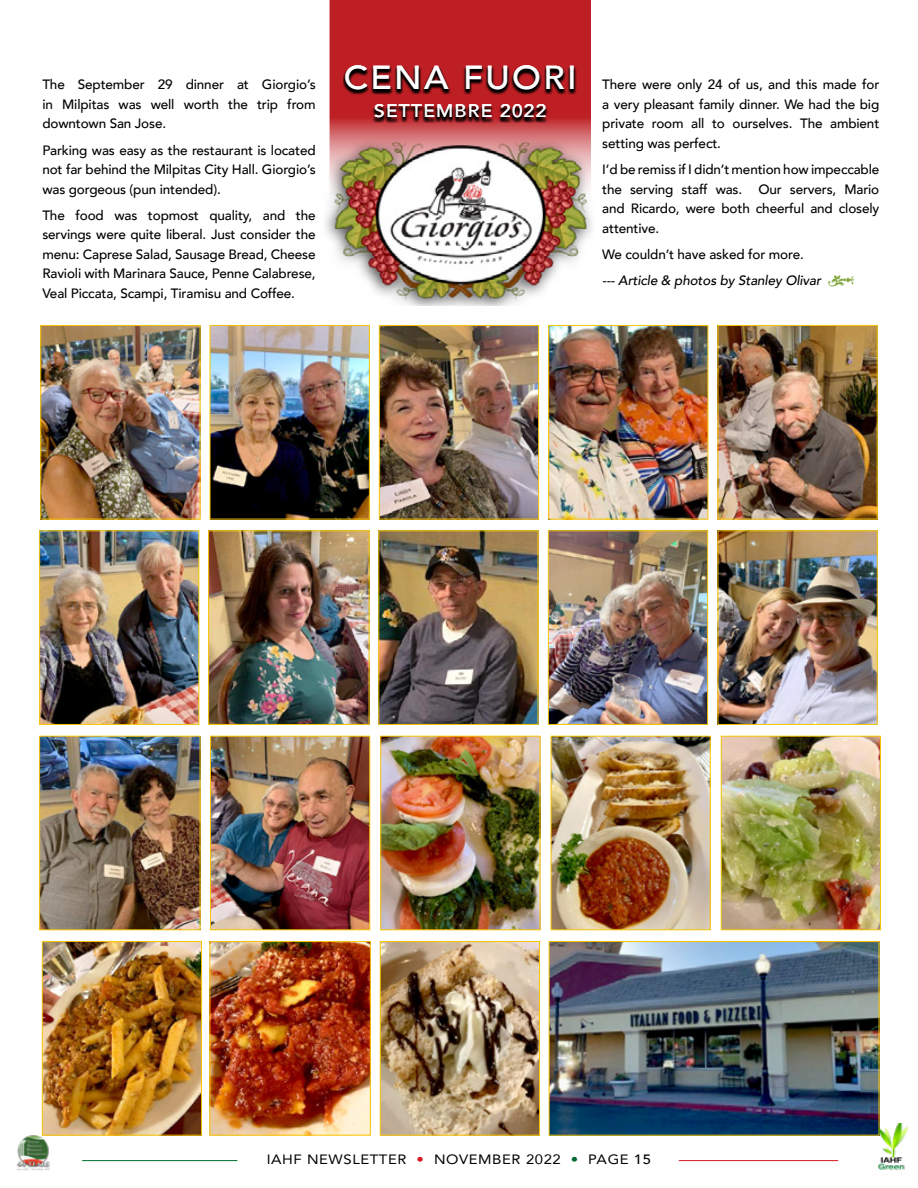
<style>
.page{position:relative;width:918px;height:1188px;background:#fff}
.page>*{position:absolute;margin:0;border:0;box-sizing:border-box;transform-origin:0 0}
.t1{font:500 33px "Avenir";letter-spacing:.07em;color:#fff;scale:1.05 1}
.t2{font:500 18px "Avenir";letter-spacing:.07em;color:#fff;scale:1.05 1}
.t3{font:500 13.5px/19.5px "Avenir";letter-spacing:-.01em;color:#000;text-align:justify}
.t4{font:13.5px "Avenir";letter-spacing:.04em;color:#000;scale:1.1 1}
.t5{font:italic 500 13.5px "Avenir";letter-spacing:-.01em;color:#000}
.s1{color:#d71920}
.s2{color:#006c32}
.s3{font-weight:500}
</style>
<div class="page">
<div style="left:330px;top:0;width:261px;height:205px;background:#bd1f24"></div>
<img style="left:325px;top:135px;width:267px;height:171px">
<img style="left:553px;top:738px;width:156px;height:190px">
<div style="left:551px;top:736px;width:160px;height:194px;border:1px solid #f9c606"></div>
<img style="left:723px;top:738px;width:156px;height:190px">
<div style="left:721px;top:736px;width:160px;height:194px;border:1px solid #f9c606"></div>
<img style="left:212px;top:738px;width:156px;height:190px">
<div style="left:210px;top:736px;width:160px;height:194px;border:1px solid #f9c606"></div>
<img style="left:44px;top:943px;width:156px;height:191px">
<div style="left:42px;top:941px;width:160px;height:195px;border:1px solid #f9c606"></div>
<img style="left:551px;top:943px;width:326px;height:191px">
<div style="left:549px;top:941px;width:330px;height:195px;border:1px solid #f9c606"></div>
<img style="left:382px;top:738px;width:156px;height:190px">
<div style="left:380px;top:736px;width:160px;height:194px;border:1px solid #f9c606"></div>
<img style="left:550px;top:327px;width:156px;height:190px">
<div style="left:548px;top:325px;width:160px;height:194px;border:1px solid #f9c606"></div>
<img style="left:381px;top:327px;width:156px;height:190px">
<div style="left:379px;top:325px;width:160px;height:194px;border:1px solid #f9c606"></div>
<img style="left:41px;top:533px;width:156px;height:190px">
<div style="left:39px;top:531px;width:160px;height:194px;border:1px solid #f9c606"></div>
<img style="left:550px;top:533px;width:156px;height:190px">
<div style="left:548px;top:531px;width:160px;height:194px;border:1px solid #f9c606"></div>
<img style="left:382px;top:943px;width:156px;height:191px">
<div style="left:380px;top:941px;width:160px;height:195px;border:1px solid #f9c606"></div>
<img style="left:720px;top:327px;width:156px;height:190px">
<div style="left:718px;top:325px;width:160px;height:194px;border:1px solid #f9c606"></div>
<img style="left:380px;top:533px;width:156px;height:190px">
<div style="left:378px;top:531px;width:160px;height:194px;border:1px solid #f9c606"></div>
<img style="left:212px;top:943px;width:157px;height:191px">
<div style="left:210px;top:941px;width:161px;height:195px;border:1px solid #f9c606"></div>
<img style="left:210px;top:533px;width:157px;height:190px">
<div style="left:208px;top:531px;width:161px;height:194px;border:1px solid #f9c606"></div>
<img style="left:41px;top:738px;width:157px;height:190px">
<div style="left:39px;top:736px;width:161px;height:194px;border:1px solid #f9c606"></div>
<img style="left:42px;top:327px;width:156px;height:190px">
<div style="left:40px;top:325px;width:160px;height:194px;border:1px solid #f9c606"></div>
<img style="left:720px;top:533px;width:156px;height:190px">
<div style="left:718px;top:531px;width:160px;height:194px;border:1px solid #f9c606"></div>
<img style="left:212px;top:327px;width:156px;height:190px">
<div style="left:210px;top:325px;width:160px;height:194px;border:1px solid #f9c606"></div>
<svg style="left:343px;top:66px;width:234px;height:57px"></svg>
<img style="left:877px;top:1124px;width:31px;height:46px">
<hr style="left:82px;top:1160px;width:155px;height:1px;background:#006c32">
<hr style="left:679px;top:1160px;width:159px;height:1px;background:#d71920">
<img style="left:16px;top:1134px;width:35px;height:37px">
<p class="t3" style="left:42px;top:74px;width:275px">The September 29 dinner at Giorgio’s in Milpitas was well worth the trip from downtown San Jose.</p>
<p class="t3" style="left:42px;top:139px;width:275px">Parking was easy as the restaurant is located not far behind the Milpitas City Hall. Giorgio’s was gorgeous (pun intended).</p>
<p class="t3" style="left:42px;top:205px;width:275px">The food was topmost quality, and the servings were quite liberal. Just consider the menu: Caprese Salad, Sausage Bread, Cheese Ravioli with Marinara Sauce, Penne Calabrese, Veal Piccata, Scampi, Tiramisu and Coffee.</p>
<h1 class="t1" style="left:344px;top:49px;width:223px">CENA FUORI</h1>
<h2 class="t2" style="left:374px;top:95px;width:165px">SETTEMBRE 2022</h2>
<p class="t3" style="left:602px;top:74px;width:279px">There were only 24 of us, and this made for a very pleasant family dinner. We had the big private room all to ourselves. The ambient setting was perfect.</p>
<p class="t3" style="left:602px;top:159px;width:279px">I’d be remiss if I didn’t mention how impeccable the serving staff was. Our servers, Mario and Ricardo, were both cheerful and closely attentive.</p>
<p class="t3" style="left:602px;top:244px;width:203px">We couldn’t have asked for more.</p>
<p class="t5" style="left:602px;top:272px;width:220px">--- Article &amp; photos by Stanley Olivar</p>
<p class="t4" style="left:267px;top:1149px;width:351px">IAHF NEWSLETTER <span class="s1">•</span> NOVEMBER 2022 <span class="s2">•</span> PAGE <span class="s3">15</span></p>
</div>
